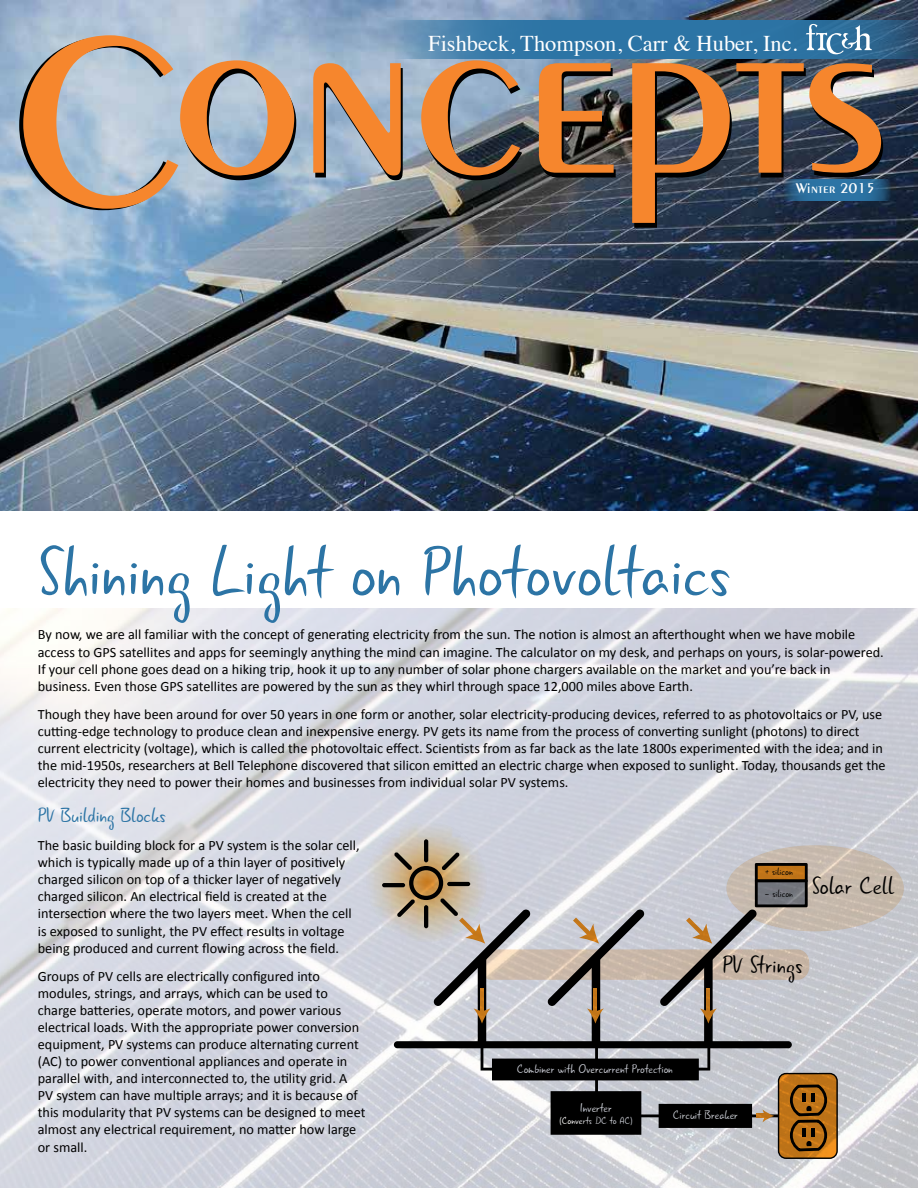
<style>
.page{position:relative;width:918px;height:1188px;background:#fff}
.page>*{position:absolute;margin:0;border:0;box-sizing:border-box;transform-origin:0 0}
.t1{font:600 253.5px "Peignot LT Std";color:#000}
.t2{font:72px "Gunny Rewritten";color:#2c74a5}
.t3{font:25.35px "Gunny Rewritten";color:#000}
.t4{font:22.5px "Times";color:#fff}
.t5{font:21px "Gunny Rewritten";color:#2c74a5}
.t6{font:600 15px "Peignot LT Std";letter-spacing:.03em;color:#fff}
.t7{font:14.25px/17.1px "Calibri";color:#000}
.t8{font:12.75px "Gunny Rewritten";color:#fff}
.t9{font:10.65px "Gunny Rewritten";color:#fff}
.t10{font:10.65px "Gunny Rewritten";color:#000}
</style>
<div class="page">
<img style="left:0;top:0;width:918px;height:511px">
<img style="left:0;top:609px;width:918px;height:579px">
<svg style="left:394px;top:21px;width:524px;height:38px;background:#3676a3"></svg>
<svg style="left:806px;top:24px;width:66px;height:30px"></svg>
<svg style="left:783px;top:179px;width:108px;height:22px;background:#2a6894"></svg>
<div style="left:726px;top:845px;width:178px;height:86px;background:#c6b9ac;border-radius:50%"></div>
<div style="left:480px;top:949px;width:329px;height:31px;background:#c9b8a9;border-radius:12px"></div>
<img style="left:366px;top:822px;width:121px;height:120px;border-radius:60px">
<hr style="left:424px;top:839px;width:4px;height:23px;background:#000;border-radius:2px">
<hr style="left:382px;top:883px;width:23px;height:4px;background:#000;border-radius:2px">
<div style="left:478px;top:955px;width:8px;height:92px;background:#000;border-radius:4px"></div>
<div style="left:592px;top:955px;width:8px;height:92px;background:#000;border-radius:4px"></div>
<div style="left:704px;top:955px;width:9px;height:92px;background:#000;border-radius:4px"></div>
<div style="left:394px;top:1041px;width:398px;height:7px;background:#000;border-radius:4px"></div>
<svg style="left:547px;top:909px;width:98px;height:115px"></svg>
<svg style="left:394px;top:852px;width:137px;height:172px;background:#bab3ae"></svg>
<svg style="left:481px;top:1041px;width:357px;height:118px;background:#867f7a"></svg>
<svg style="left:660px;top:863px;width:148px;height:161px"></svg>
<h3 class="t4" style="left:428px;top:22px;width:371px">Fishbeck, Thompson, Carr &amp; Huber, Inc.</h3>
<h1 class="t1" style="left:12px;top:-55px;width:877px">Concepts</h1>
<p class="t6" style="left:796px;top:180px;width:81px">Winter 2015</p>
<h2 class="t2" style="left:37px;top:527px;width:694px">Shining Light on Photovoltaics</h2>
<p class="t7" style="left:38px;top:626px;width:848px">By now, we are all familiar with the concept of generating electricity from the sun. The notion is almost an afterthought when we have mobile access to GPS satellites and apps for seemingly anything the mind can imagine. The calculator on my desk, and perhaps on yours, is solar-powered.<br>If your cell phone goes dead on a hiking trip, hook it up to any number of solar phone chargers available on the market and you’re back in business. Even those GPS satellites are powered by the sun as they whirl through space 12,000 miles above Earth.</p>
<p class="t7" style="left:38px;top:705px;width:849px">Though they have been around for over 50 years in one form or another, solar electricity-producing devices, referred to as photovoltaics or PV, use cutting-edge technology to produce clean and inexpensive energy. PV gets its name from the process of converting sunlight (photons) to direct current electricity (voltage), which is called the photovoltaic effect. Scientists from as far back as the late 1800s experimented with the idea; and in the mid-1950s, researchers at Bell Telephone discovered that silicon emitted an electric charge when exposed to sunlight. Today, thousands get the electricity they need to power their homes and businesses from individual solar PV systems.</p>
<h3 class="t5" style="left:38px;top:802px;width:130px">PV Building Blocks</h3>
<p class="t7" style="left:38px;top:836px;width:323px">The basic building block for a PV system is the solar cell, which is typically made up of a thin layer of positively charged silicon on top of a thicker layer of negatively charged silicon. An electrical field is created at the intersection where the two layers meet. When the cell is exposed to sunlight, the PV effect results in voltage being produced and current flowing across the field.</p>
<p class="t7" style="left:38px;top:967px;width:329px">Groups of PV cells are electrically configured into modules, strings, and arrays, which can be used to charge batteries, operate motors, and power various electrical loads. With the appropriate power conversion equipment, PV systems can produce alternating current (AC) to power conventional appliances and operate in parallel with, and interconnected to, the utility grid. A PV system can have multiple arrays; and it is because of this modularity that PV systems can be designed to meet almost any electrical requirement, no matter how large or small.</p>
<p class="t10" style="left:765px;top:864px;width:29px">+ silicon</p>
<p class="t10" style="left:765px;top:887px;width:30px">- silicon</p>
<h3 class="t3" style="left:812px;top:870px;width:83px">Solar Cell</h3>
<h3 class="t3" style="left:722px;top:949px;width:82px">PV Strings</h3>
<p class="t8" style="left:517px;top:1061px;width:157px">Combiner with Overcurrent Protection</p>
<p class="t8" style="left:580px;top:1099px;width:33px">Inverter</p>
<p class="t9" style="left:560px;top:1114px;width:74px">(Converts DC to AC)</p>
<p class="t8" style="left:673px;top:1107px;width:67px">Circuit Breaker</p>
</div>
